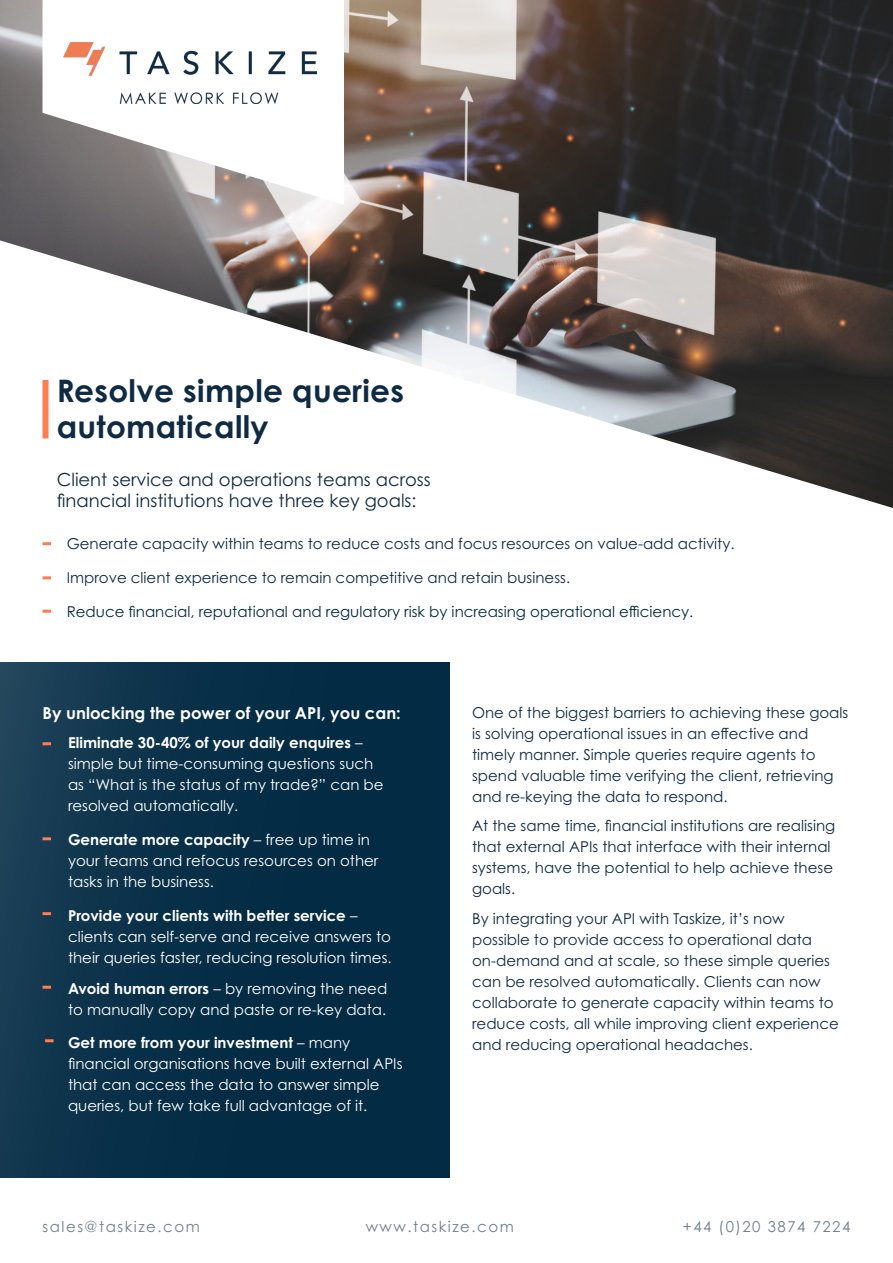
<style>
.page{position:relative;width:893px;height:1263px;background:#fff}
.page>*{position:absolute;margin:0;border:0;box-sizing:border-box;transform-origin:0 0}
.t1{font:700 31.05px/36.3px "Century Gothic Pro";letter-spacing:.01em;color:#0f2b43}
.Body{font:18px/21px "Century Gothic Pro";color:#0f2b43}
.Body-2{font:700 16.5px "Century Gothic Pro";color:#fff}
.Body-3{font:15px/21px "Century Gothic Pro";color:#0f2b43}
.Body-4{font:15px/21px "Century Gothic Pro";color:#fff}
.Body-5{font:15px "Century Gothic Pro";color:#032b44}
.Sub_Heading{font:15px "Century Gothic Pro";letter-spacing:.1em;color:#6f808e}
.s1{font-weight:700}
</style>
<div class="page">
<img style="left:0;top:0;width:893px;height:508px">
<svg style="left:43px;top:0;width:301px;height:205px"></svg>
<img style="left:64px;top:43px;width:252px;height:61px">
<div style="left:0;top:663px;width:450px;height:515px;background:linear-gradient(to right,#143951,#002740)"></div>
<svg style="left:43px;top:742px;width:8px;height:3px"></svg>
<svg style="left:43px;top:837px;width:8px;height:3px"></svg>
<svg style="left:43px;top:912px;width:8px;height:3px"></svg>
<svg style="left:43px;top:986px;width:8px;height:3px"></svg>
<div style="left:43px;top:380px;width:6px;height:58px;background:#ff7d4f"></div>
<svg style="left:43px;top:542px;width:8px;height:3px"></svg>
<svg style="left:43px;top:576px;width:8px;height:3px"></svg>
<svg style="left:43px;top:610px;width:8px;height:3px"></svg>
<svg style="left:45px;top:1039px;width:9px;height:3px"></svg>
<p class="t1" style="left:57px;top:372px;width:349px">Resolve simple queries automatically</p>
<p class="Body" style="left:57px;top:469px;width:376px">Client service and operations teams across financial institutions have three key goals:</p>
<p class="Body-3" style="left:67px;top:533px;width:669px">Generate capacity within teams to reduce costs and focus resources on value-add activity.</p>
<p class="Body-3" style="left:67px;top:567px;width:505px">Improve client experience to remain competitive and retain business.</p>
<p class="Body-5" style="left:67px;top:602px;width:628px">Reduce financial, reputational and regulatory risk by increasing operational efficiency.</p>
<p class="Body-2" style="left:43px;top:702px;width:360px">By unlocking the power of your API, you can:</p>
<p class="Body-4" style="left:68px;top:732px;width:317px"><span class="s1">Eliminate 30-40% of your daily enquires</span> – simple but time-consuming questions such as “What is the status of my trade?” can be resolved automatically.</p>
<p class="Body-4" style="left:68px;top:829px;width:312px"><span class="s1">Generate more capacity</span> – free up time in your teams and refocus resources on other tasks in the business.</p>
<p class="Body-4" style="left:68px;top:905px;width:325px"><span class="s1">Provide your clients with better service</span> – clients can self-serve and receive answers to their queries faster, reducing resolution times.</p>
<p class="Body-4" style="left:68px;top:977px;width:321px"><span class="s1">Avoid human errors</span> – by removing the need to manually copy and paste or re-key data.</p>
<p class="Body-4" style="left:68px;top:1032px;width:336px"><span class="s1">Get more from your investment</span> – many financial organisations have built external APIs that can access the data to answer simple queries, but few take full advantage of it.</p>
<p class="Body-3" style="left:472px;top:702px;width:378px">One of the biggest barriers to achieving these goals is solving operational issues in an effective and timely manner. Simple queries require agents to spend valuable time verifying the client, retrieving and re-keying the data to respond.</p>
<p class="Body-3" style="left:472px;top:815px;width:365px">At the same time, financial institutions are realising that external APIs that interface with their internal systems, have the potential to help achieve these goals.</p>
<p class="Body-3" style="left:472px;top:908px;width:368px">By integrating your API with Taskize, it’s now possible to provide access to operational data on-demand and at scale, so these simple queries can be resolved automatically. Clients can now collaborate to generate capacity within teams to reduce costs, all while improving client experience and reducing operational headaches.</p>
<p class="Sub_Heading" style="left:43px;top:1217px;width:159px">sales@taskize.com</p>
<p class="Sub_Heading" style="left:366px;top:1217px;width:150px">www.taskize.com</p>
<p class="Sub_Heading" style="left:683px;top:1217px;width:169px">+44 (0)20 3874 7224</p>
</div>
